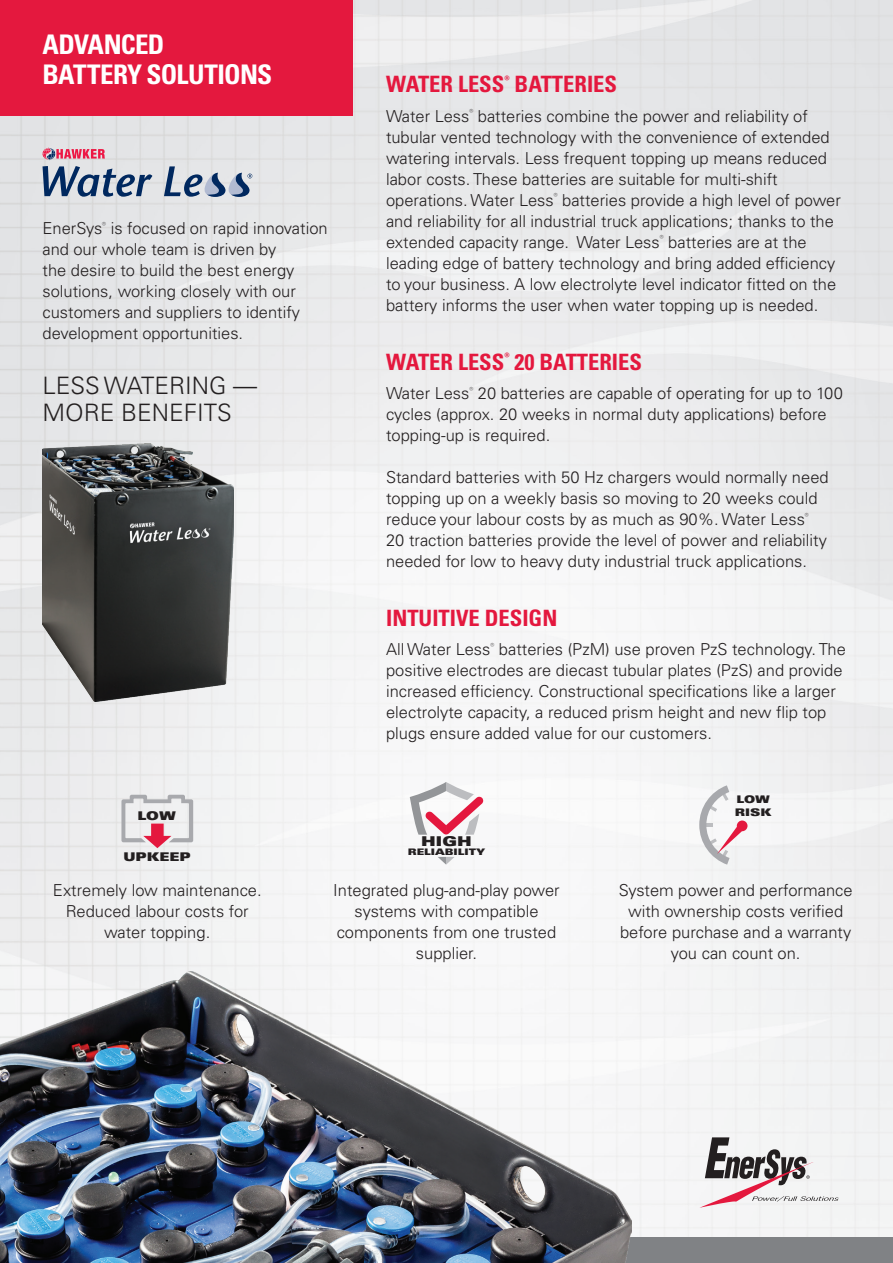
<style>
.page{position:relative;width:893px;height:1263px;background:#fff}
.page>*{position:absolute;margin:0;border:0;box-sizing:border-box;transform-origin:0 0}
.t1{font:700 condensed 27px/30px "Univers LT Pro";letter-spacing:-.03em;color:#fff}
.t2{font:300 24px/27px "Univers LT Pro 45";color:#231f20}
.t3{font:700 condensed 22.5px "Univers LT Pro";color:#e4183e}
.t4{font:300 16.5px/21px "Univers LT Pro 45";color:#231f20}
.t5{font:13.5px "Univers LT Pro X Black Ext";color:#231f20}
.t6{font:12px "Univers LT Pro X Black Ext";color:#231f20}
.t7{font:10.5px/12.6px "Univers LT Pro X Black Ext";color:#231f20}
.t8{font:9px "Univers LT Pro X Black Ext";color:#231f20}
</style>
<div class="page">
<img style="left:0;top:0;width:893px;height:1238px">
<div style="left:0;top:0;width:353px;height:116px;background:#e4183e"></div>
<div style="left:0;top:1238px;width:893px;height:25px;background:#808285"></div>
<img style="left:0;top:972px;width:632px;height:291px">
<svg style="left:121px;top:795px;width:72px;height:53px"></svg>
<svg style="left:410px;top:782px;width:74px;height:53px"></svg>
<svg style="left:438px;top:857px;width:17px;height:8px"></svg>
<svg style="left:699px;top:785px;width:48px;height:80px"></svg>
<svg style="left:699px;top:1137px;width:140px;height:71px"></svg>
<svg style="left:43px;top:166px;width:109px;height:31px;background:#8a9ab0"></svg>
<svg style="left:43px;top:147px;width:62px;height:13px"></svg>
<svg style="left:164px;top:166px;width:88px;height:31px;background:#9eabbe"></svg>
<img style="left:43px;top:443px;width:190px;height:259px">
<h1 class="t1" style="left:43px;top:29px;width:231px">ADVANCED<br>BATTERY SOLUTIONS</h1>
<p class="t4" style="left:43px;top:218px;width:287px">EnerSys<sup>®</sup> is focused on rapid innovation and our whole team is driven by<br>the desire to build the best energy solutions, working closely with our customers and suppliers to identify development opportunities.</p>
<h2 class="t2" style="left:43px;top:371px;width:216px">LESS WATERING —<br>MORE BENEFITS</h2>
<p class="t6" style="left:137px;top:808px;width:40px">LOW</p>
<p class="t6" style="left:123px;top:849px;width:69px">UPKEEP</p>
<h3 class="t3" style="left:386px;top:70px;width:232px">WATER LESS<sup>®</sup> BATTERIES</h3>
<p class="t4" style="left:386px;top:105px;width:456px">Water Less<sup>®</sup> batteries combine the power and reliability of tubular vented technology with the convenience of extended watering intervals. Less frequent topping up means reduced labor costs. These batteries are suitable for multi-shift operations. Water Less<sup>®</sup> batteries provide a high level of power and reliability for all industrial truck applications; thanks to the extended capacity range. Water Less<sup>®</sup> batteries are at the leading edge of battery technology and bring added efficiency to your business. A low electrolyte level indicator fitted on the battery informs the user when water topping up is needed.</p>
<h3 class="t3" style="left:386px;top:348px;width:257px">WATER LESS<sup>®</sup> 20 BATTERIES</h3>
<p class="t4" style="left:386px;top:382px;width:458px">Water Less<sup>®</sup> 20 batteries are capable of operating for up to 100 cycles (approx. 20 weeks in normal duty applications) before topping-up is required.</p>
<p class="t4" style="left:386px;top:466px;width:444px">Standard batteries with 50 Hz chargers would normally need topping up on a weekly basis so moving to 20 weeks could reduce your labour costs by as much as 90%. Water Less<sup>® </sup>20 traction batteries provide the level of power and reliability needed for low to heavy duty industrial truck applications.</p>
<h3 class="t3" style="left:386px;top:604px;width:173px">INTUITIVE DESIGN</h3>
<p class="t4" style="left:386px;top:639px;width:461px">All Water Less<sup>®</sup> batteries (PzM) use proven PzS technology. The positive electrodes are diecast tubular plates (PzS) and provide increased efficiency. Constructional specifications like a larger electrolyte capacity, a reduced prism height and new flip top plugs ensure added value for our customers.</p>
<p class="t5" style="left:421px;top:833px;width:52px">HIGH</p>
<p class="t8" style="left:408px;top:846px;width:79px">RELIABILITY</p>
<p class="t7" style="left:735px;top:793px;width:38px">LOW<br>RISK</p>
<p class="t4" style="left:53px;top:879px;width:210px;text-align:center">Extremely low maintenance.<br>Reduced labour costs for water topping.</p>
<p class="t4" style="left:333px;top:879px;width:228px;text-align:center">Integrated plug-and-play power systems with compatible components from one trusted supplier.</p>
<p class="t4" style="left:619px;top:879px;width:235px;text-align:center">System power and performance with ownership costs verified before purchase and a warranty you can count on.</p>
</div>
